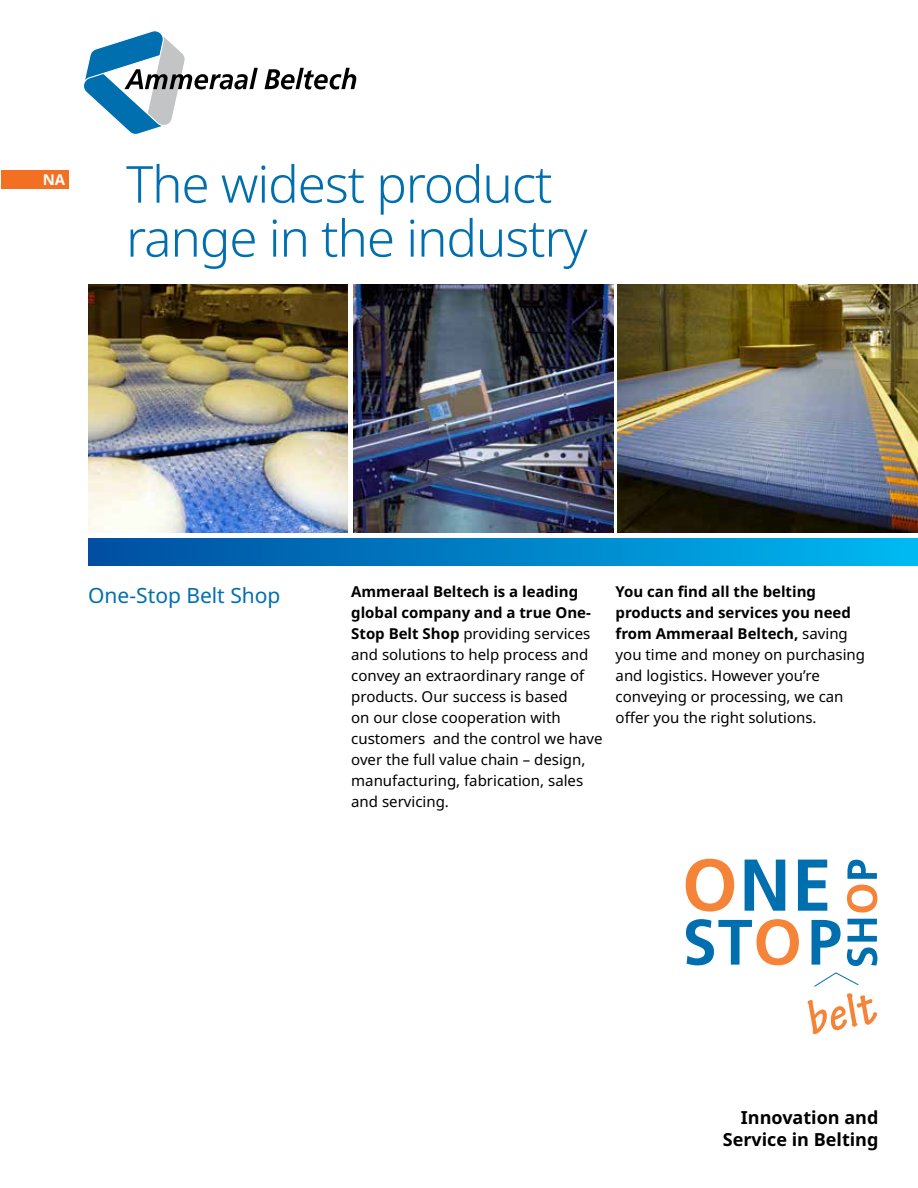
<style>
.page{position:relative;width:918px;height:1188px;background:#fff}
.page>*{position:absolute;margin:0;border:0;box-sizing:border-box;transform-origin:0 0}
.t1{font:300 51px/54px "Noto Sans";letter-spacing:-.02em;color:#006faf}
.t2{font:21px "Noto Sans";color:#006faf}
.t3{font:700 18px/21.6px "Noto Sans";color:#000;text-align:right}
.t4{font:15px/21px "Noto Sans";color:#000}
.t5{font:700 15px "Noto Sans";color:#fff}
.s1{font-weight:700}
</style>
<div class="page">
<div style="left:88px;top:538px;width:830px;height:28px;background:linear-gradient(to right,#004d9f,#00b8f0)"></div>
<img style="left:88px;top:284px;width:259px;height:249px">
<img style="left:353px;top:284px;width:260px;height:249px">
<img style="left:618px;top:284px;width:300px;height:249px">
<svg style="left:83px;top:30px;width:175px;height:105px"></svg>
<svg style="left:265px;top:68px;width:91px;height:21px"></svg>
<div style="left:1px;top:171px;width:67px;height:18px;background:#f36f21"></div>
<svg style="left:807px;top:993px;width:70px;height:41px"></svg>
<svg style="left:686px;top:859px;width:48px;height:53px"></svg>
<svg style="left:745px;top:860px;width:40px;height:51px"></svg>
<svg style="left:798px;top:860px;width:29px;height:51px"></svg>
<svg style="left:686px;top:919px;width:113px;height:46px"></svg>
<svg style="left:812px;top:920px;width:29px;height:45px"></svg>
<svg style="left:847px;top:948px;width:30px;height:18px"></svg>
<svg style="left:847px;top:919px;width:30px;height:23px"></svg>
<svg style="left:847px;top:885px;width:30px;height:28px"></svg>
<svg style="left:847px;top:860px;width:30px;height:19px"></svg>
<svg style="left:814px;top:972px;width:45px;height:15px"></svg>
<p class="t5" style="left:43px;top:169px;width:24px">NA</p>
<h1 class="t1" style="left:126px;top:158px;width:463px">The widest product range in the industry</h1>
<h2 class="t2" style="left:88px;top:581px;width:194px">One-Stop Belt Shop</h2>
<p class="t4" style="left:616px;top:581px;width:251px"><span class="s1">You can find all the belting products and services you need from Ammeraal Beltech,</span> saving you time and money on purchasing and logistics. However you’re conveying or processing, we can offer you the right solutions.</p>
<p class="t4" style="left:351px;top:581px;width:253px"><span class="s1">Ammeraal Beltech is a leading global company and a true One-<br>Stop Belt Shop</span> providing services and solutions to help process and convey an extraordinary range of products. Our success is based<br>on our close cooperation with customers and the control we have over the full value chain – design, manufacturing, fabrication, sales and servicing.</p>
<p class="t3" style="left:723px;top:1107px;width:157px">Innovation and<br>Service in Belting</p>
</div>
